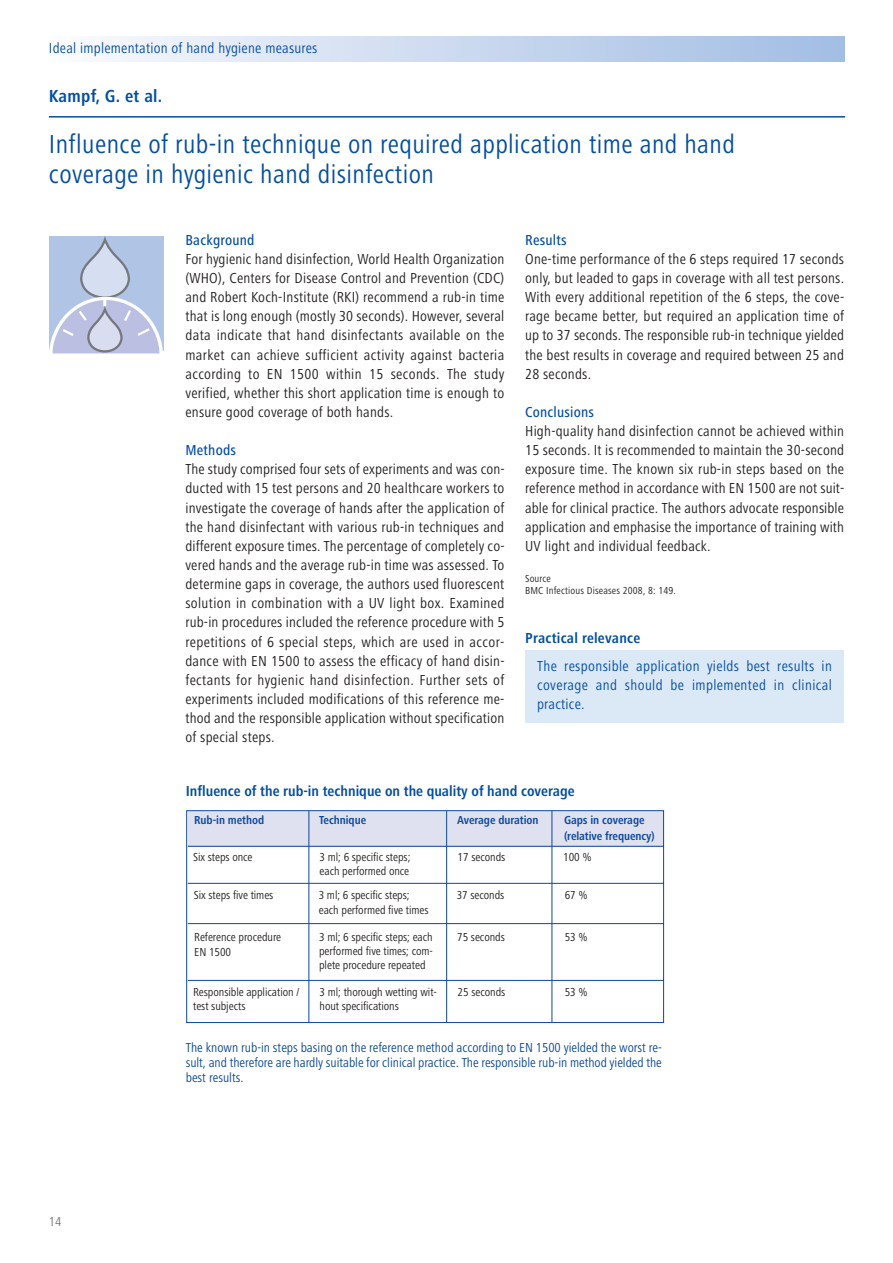
<style>
.page{position:relative;width:893px;height:1263px;background:#fff}
.page>*{position:absolute;margin:0;border:0;box-sizing:border-box;transform-origin:0 0}
.t1{font:27px/30px "Hartmann";letter-spacing:.015em;color:#034ea2}
.t2{font:700 18px "Hartmann";letter-spacing:.015em;color:#034ea2}
.t3{font:15px/19.2px "Hartmann";letter-spacing:.015em;color:#231f20;text-align:justify}
.t4{font:15px/19.2px "Hartmann";letter-spacing:.015em;color:#034ea2;text-align:justify}
.t5{font:700 15px "Hartmann";color:#034ea2}
.t6{font:500 15px "Hartmann";letter-spacing:.015em;color:#034ea2}
.t7{font:13.5px/15px "Hartmann";color:#0c499c;text-align:justify}
.t8{font:13.5px "Hartmann";color:#77787b}
.t9{font:12px/14.2px "Hartmann";letter-spacing:-.005em;color:#231f20}
.t10{font:700 12px/15.8px "Hartmann";letter-spacing:-.005em;color:#0c499c}
.t11{font:10.5px/12px "Hartmann";letter-spacing:.015em;color:#231f20}
</style>
<div class="page">
<div style="left:49px;top:37px;width:795px;height:25px;background:linear-gradient(to right,#fafafd,#a1bde3)"></div>
<hr style="left:49px;top:116px;width:796px;height:2px;background:#034ea2">
<svg style="left:186px;top:810px;width:479px;height:213px"></svg>
<hr style="left:308px;top:811px;width:1px;height:211px;background:#0c499c">
<hr style="left:446px;top:811px;width:1px;height:211px;background:#0c499c">
<hr style="left:552px;top:811px;width:1px;height:211px;background:#0c499c">
<svg style="left:49px;top:236px;width:114px;height:118px;background:#bac7e3"></svg>
<div style="left:525px;top:651px;width:319px;height:72px;background:#dbe8f6"></div>
<p class="t4" style="left:49px;top:40px;width:270px">Ideal implementation of hand hygiene measures</p>
<p class="t2" style="left:49px;top:89px;width:115px">Kampf, G. et al.</p>
<h1 class="t1" style="left:49px;top:132px;width:688px">Influence of rub-in technique on required application time and hand coverage in hygienic hand disinfection</h1>
<p class="t6" style="left:185px;top:234px;width:71px">Background</p>
<p class="t3" style="left:185px;top:250px;width:320px">For hygienic hand disinfection, World Health Organization (WHO), Centers for Disease Control and Prevention (CDC) and Robert Koch-Institute (RKI) recommend a rub-in time that is long enough (mostly 30 seconds). However, several data indicate that hand disinfectants available on the market can achieve sufficient activity against bacteria according to EN 1500 within 15 seconds. The study verified, whether this short application time is enough to ensure good coverage of both hands.</p>
<p class="t6" style="left:185px;top:444px;width:52px">Methods</p>
<p class="t3" style="left:185px;top:461px;width:321px">The study comprised four sets of experiments and was con&shy;ducted with 15 test persons and 20 healthcare workers to investigate the coverage of hands after the application of the hand disinfectant with various rub-in techniques and different exposure times. The percentage of completely co&shy;vered hands and the average rub-in time was assessed. To determine gaps in coverage, the authors used fluorescent solution in combination with a UV light box. Examined rub-in procedures included the reference procedure with 5 repetitions of 6 special steps, which are used in accor&shy;dance with EN 1500 to assess the efficacy of hand disin&shy;fectants for hygienic hand disinfection. Further sets of experiments included modifications of this reference me&shy;thod and the responsible application without specification of special steps.</p>
<p class="t6" style="left:525px;top:234px;width:43px">Results</p>
<p class="t3" style="left:525px;top:250px;width:321px">One-time performance of the 6 steps required 17 seconds only, but leaded to gaps in coverage with all test persons.<br>With every additional repetition of the 6 steps, the cove&shy;rage became better, but required an application time of up to 37 seconds. The responsible rub-in technique yielded the best results in coverage and required between 25 and 28 seconds.</p>
<p class="t6" style="left:525px;top:406px;width:70px">Conclusions</p>
<p class="t3" style="left:525px;top:423px;width:321px">High-quality hand disinfection cannot be achieved within 15 seconds. It is recommended to maintain the 30-second exposure time. The known six rub-in steps based on the reference method in accordance with EN 1500 are not suit&shy;able for clinical practice. The authors advocate responsible application and emphasise the importance of training with UV light and individual feedback.</p>
<p class="t11" style="left:525px;top:573px;width:152px">Source<br>BMC Infectious Diseases 2008, 8: 149.</p>
<p class="t5" style="left:525px;top:632px;width:117px">Practical relevance</p>
<p class="t4" style="left:537px;top:658px;width:296px">The responsible application yields best results in coverage and should be implemented in clinical practice.</p>
<p class="t5" style="left:186px;top:785px;width:390px">Influence of the rub-in technique on the quality of hand coverage</p>
<p class="t10" style="left:194px;top:813px;width:72px">Rub-in method</p>
<p class="t10" style="left:319px;top:813px;width:49px">Technique</p>
<p class="t10" style="left:457px;top:813px;width:83px">Average duration</p>
<p class="t10" style="left:564px;top:813px;width:92px">Gaps in coverage (relative frequency)</p>
<p class="t9" style="left:193px;top:850px;width:61px">Six steps once</p>
<p class="t9" style="left:320px;top:850px;width:92px">3 ml; 6 specific steps; each performed once</p>
<p class="t9" style="left:458px;top:850px;width:49px">17 seconds</p>
<p class="t9" style="left:563px;top:850px;width:30px">100 %</p>
<p class="t9" style="left:194px;top:889px;width:81px">Six steps five times</p>
<p class="t9" style="left:319px;top:889px;width:111px">3 ml; 6 specific steps; each performed five times</p>
<p class="t9" style="left:457px;top:889px;width:49px">37 seconds</p>
<p class="t9" style="left:565px;top:889px;width:24px">67 %</p>
<p class="t9" style="left:194px;top:930px;width:88px;line-height:15px">Reference procedure<br>EN 1500</p>
<p class="t9" style="left:319px;top:931px;width:115px;text-align:justify">3 ml; 6 specific steps; each performed five times; com&shy;plete procedure repeated</p>
<p class="t9" style="left:457px;top:931px;width:49px">75 seconds</p>
<p class="t9" style="left:565px;top:931px;width:24px">53 %</p>
<p class="t8" style="left:49px;top:1216px;width:14px">14</p>
<p class="t9" style="left:193px;top:985px;width:108px">Responsible application / test subjects</p>
<p class="t9" style="left:320px;top:985px;width:119px">3 ml; thorough wetting wit&shy;hout specifications</p>
<p class="t9" style="left:458px;top:985px;width:49px">25 seconds</p>
<p class="t9" style="left:565px;top:985px;width:24px">53 %</p>
<p class="t7" style="left:186px;top:1041px;width:478px">The known rub-in steps basing on the reference method according to EN 1500 yielded the worst re&shy;sult, and therefore are hardly suitable for clinical practice. The responsible rub-in method yielded the best results.</p>
</div>
